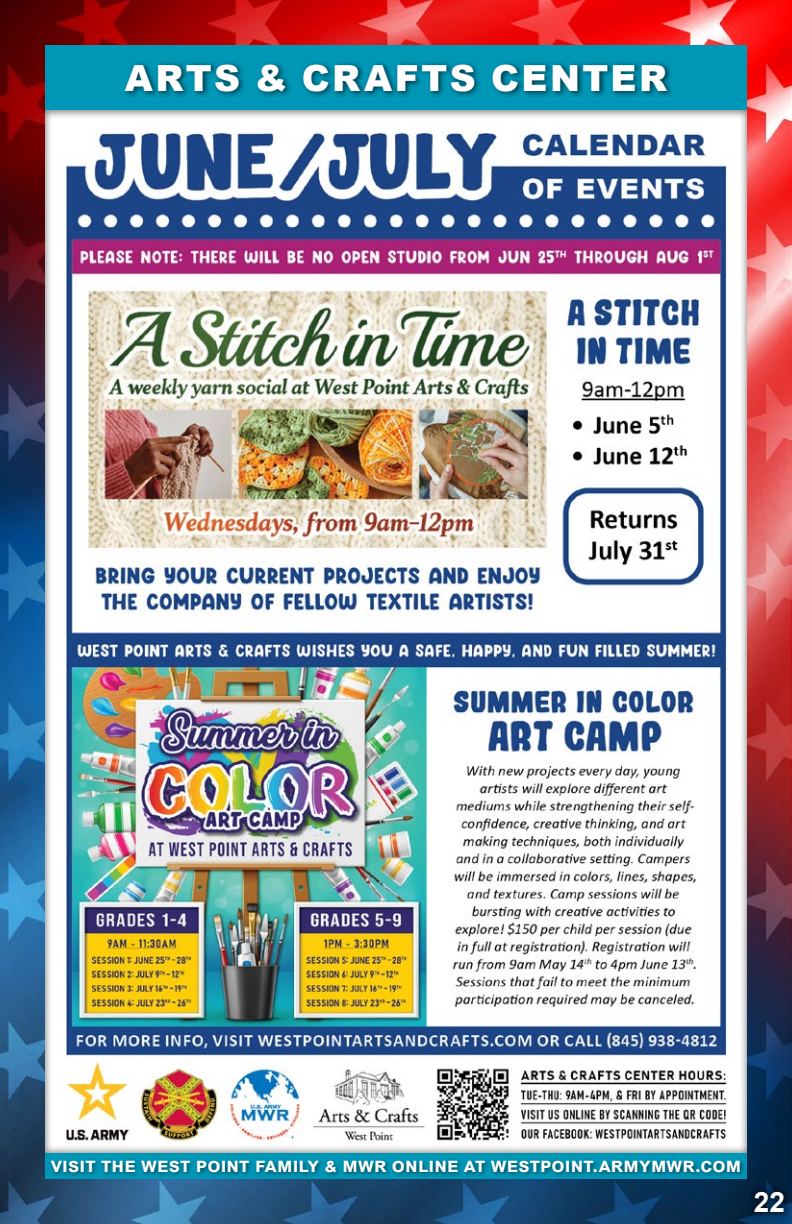
<style>
.page{position:relative;width:792px;height:1224px;background:#fff}
.page>*{position:absolute;margin:0;border:0;box-sizing:border-box;transform-origin:0 0}
.t1{font:900 36px "Arial";letter-spacing:.07em;color:#fff}
.t2{font:700 28px "Arial";color:#fff}
.t3{font:700 20px "Arial";letter-spacing:.01em;color:#fff}
</style>
<div class="page">
<img style="left:0;top:0;width:792px;height:1224px">
<div style="left:45px;top:1153px;width:702px;height:26px;background:#0096b6"></div>
<div style="left:748px;top:1185px;width:44px;height:36px;background:#000;opacity:.5"></div>
<div style="left:748px;top:1186px;width:42px;height:31px;background:#000;opacity:.5"></div>
<div style="left:48px;top:1159px;width:697px;height:18px;background:#000;opacity:.5"></div>
<div style="left:45px;top:45px;width:702px;height:66px;background:#0096b6"></div>
<div style="left:122px;top:61px;width:553px;height:36px;background:#000;opacity:.6"></div>
<div style="left:31px;top:97px;width:730px;height:1057px;background:#000;opacity:.5"></div>
<h1 class="t1" style="left:125px;top:52px;width:544px">ARTS &amp; CRAFTS CENTER</h1>
<p class="t3" style="left:51px;top:1151px;width:692px">visit the west point family &amp; mwr online at westpoint.armymwr.com</p>
<h2 class="t2" style="left:754px;top:1182px;width:33px">22</h2>
</div>
